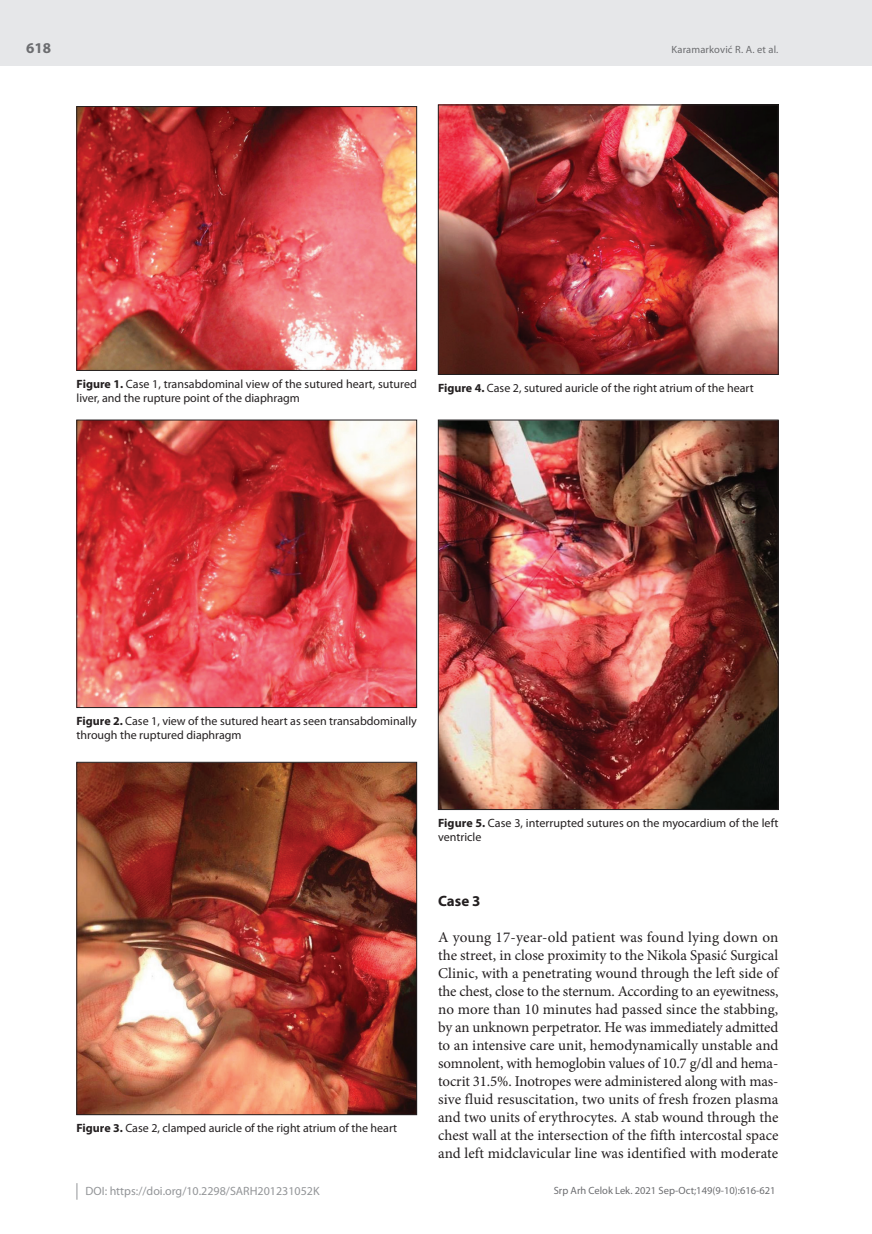
<style>
.page{position:relative;width:872px;height:1234px;background:#fff}
.page>*{position:absolute;margin:0;border:0;box-sizing:border-box;transform-origin:0 0}
.t1{font:15px/18px "Minion Pro";letter-spacing:.005em;color:#231f20;text-align:justify}
.t2{font:700 15px "Myriad Pro";color:#231f20}
.t3{font:700 15px "Myriad Pro";color:#6c6d70}
.t4{font:12px/13.5px "Myriad Pro";color:#231f20}
.t5{font:12px "Myriad Pro";color:#939598}
.t6{font:10.5px "Myriad Pro";color:#6c6d70}
.s1{font-weight:700}
</style>
<div class="page">
<div style="left:0;top:0;width:872px;height:66px;background:#e6e7e9"></div>
<svg style="left:77px;top:1183px;width:1px;height:16px"></svg>
<img style="left:79px;top:108px;width:336px;height:260px">
<div style="left:77px;top:106px;width:340px;height:264px;border:1px solid #231f20"></div>
<img style="left:79px;top:422px;width:336px;height:283px">
<div style="left:77px;top:420px;width:340px;height:287px;border:1px solid #231f20"></div>
<img style="left:79px;top:764px;width:336px;height:348px">
<div style="left:77px;top:762px;width:340px;height:352px;border:1px solid #231f20"></div>
<img style="left:440px;top:107px;width:336px;height:265px">
<div style="left:438px;top:105px;width:340px;height:269px;border:1px solid #231f20"></div>
<img style="left:440px;top:422px;width:336px;height:385px">
<div style="left:438px;top:420px;width:340px;height:389px;border:1px solid #231f20"></div>
<p class="t3" style="left:26px;top:38px;width:26px">618</p>
<p class="t6" style="left:671px;top:43px;width:108px">Karamarković R. A. et al.</p>
<p class="t4" style="left:77px;top:377px;width:342px"><span class="s1">Figure 1.</span> Case 1, transabdominal view of the sutured heart, sutured liver, and the rupture point of the diaphragm</p>
<p class="t4" style="left:438px;top:381px;width:317px"><span class="s1">Figure 4.</span> Case 2, sutured auricle of the right atrium of the heart</p>
<p class="t4" style="left:77px;top:714px;width:342px"><span class="s1">Figure 2.</span> Case 1, view of the sutured heart as seen transabdominally through the ruptured diaphragm</p>
<p class="t4" style="left:77px;top:1121px;width:322px"><span class="s1">Figure 3.</span> Case 2, clamped auricle of the right atrium of the heart</p>
<p class="t4" style="left:438px;top:816px;width:342px"><span class="s1">Figure 5.</span> Case 3, interrupted sutures on the myocardium of the left ventricle</p>
<p class="t2" style="left:438px;top:891px;width:44px">Case 3</p>
<p class="t1" style="left:438px;top:928px;width:342px">A young 17-year-old patient was found lying down on the street, in close proximity to the Nikola Spasić Surgical Clinic, with a penetrating wound through the left side of the chest, close to the sternum. According to an eyewitness, no more than 10 minutes had passed since the stabbing, by an unknown perpetrator. He was immediately admitted to an intensive care unit, hemodynamically unstable and somnolent, with hemoglobin values of 10.7 g/dl and hema&shy;tocrit 31.5%. Inotropes were administered along with mas&shy;sive fluid resuscitation, two units of fresh frozen plasma and two units of erythrocytes. A stab wound through the chest wall at the intersection of the fifth intercostal space and left midclavicular line was identified with moderate</p>
<p class="t5" style="left:86px;top:1183px;width:235px">DOI: https://doi.org/10.2298/SARH201231052K</p>
<p class="t6" style="left:554px;top:1184px;width:223px">Srp Arh Celok Lek. 2021 Sep-Oct;149(9-10):616-621</p>
</div>
